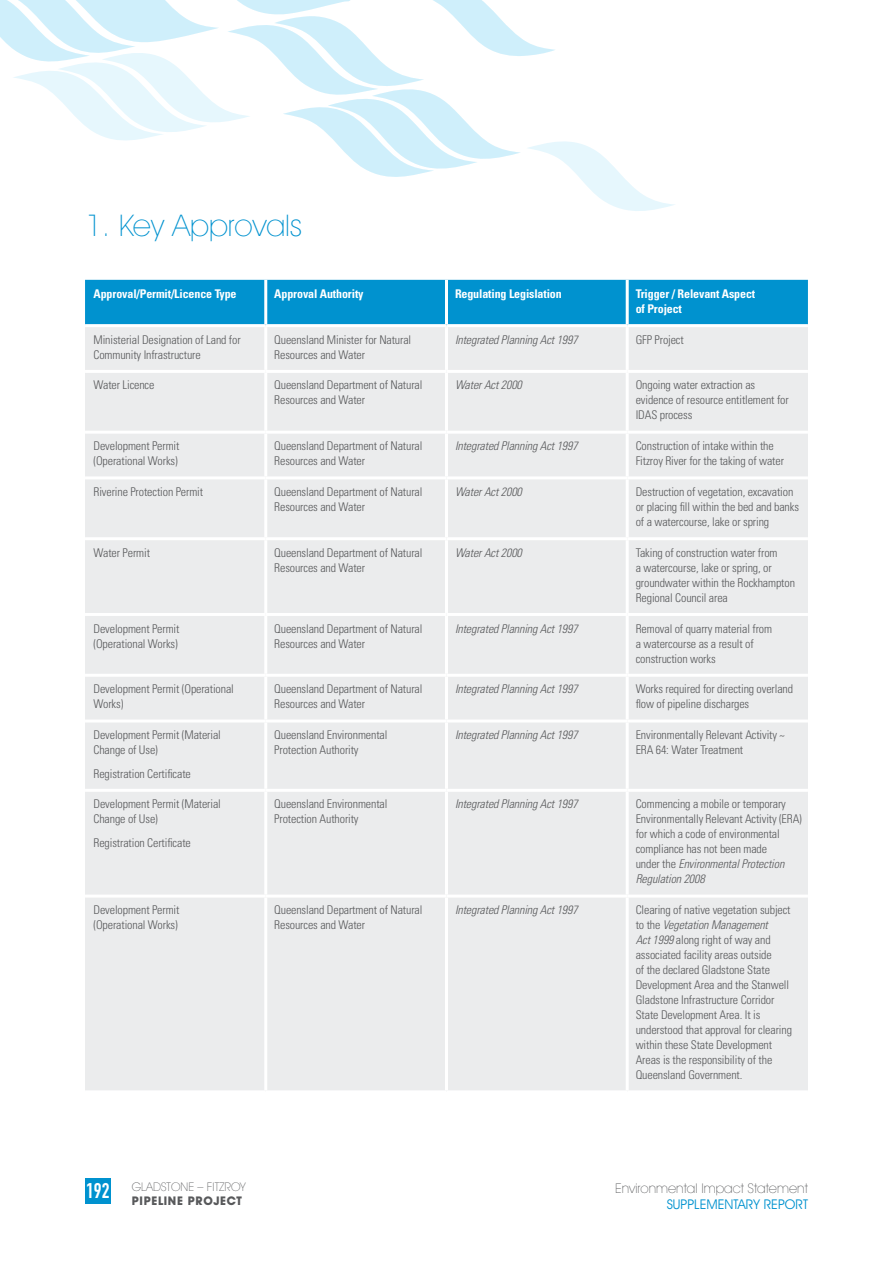
<style>
.page{position:relative;width:893px;height:1263px;background:#fff}
.page>*{position:absolute;margin:0;border:0;box-sizing:border-box;transform-origin:0 0}
.t1{font:200 30px "Avant Garde IT Cby BT";color:#0092cf}
.t2{font:200 13.5px "Avant Garde IT Cby BT";color:#58595b}
.t3{font:13.5px "Avant Garde IT Cby BT";color:#0092cf}
.t4{font:300 condensed 12px/15px "Univers";letter-spacing:-.01em;color:#58595b}
.t5{font:italic 300 condensed 12px "Univers";letter-spacing:-.01em;color:#58595b}
.t6{font:700 condensed 12px/15px "Univers";letter-spacing:-.01em;color:#fff}
.t7{font:200 12px/13.5px "Avant Garde IT Cby BT";color:#58595b}
.s1{font-style:italic}
.s2{font-family:"DIN Engschrift";font-weight:400;font-size:21px;color:#fff}
.s3{font-weight:700}
</style>
<div class="page">
<div style="left:85px;top:1178px;width:26px;height:25px;background:#0092cf"></div>
<svg style="left:0;top:0;width:675px;height:211px"></svg>
<div style="left:85px;top:280px;width:723px;height:44px;background:#0092cf"></div>
<div style="left:85px;top:327px;width:723px;height:763px;background:#ebeced"></div>
<hr style="left:264px;top:280px;width:3px;height:44px;background:#fff">
<hr style="left:445px;top:280px;width:3px;height:44px;background:#fff">
<hr style="left:626px;top:280px;width:3px;height:44px;background:#fff">
<hr style="left:264px;top:327px;width:3px;height:43px;background:#fff">
<hr style="left:445px;top:327px;width:3px;height:43px;background:#fff">
<hr style="left:626px;top:327px;width:3px;height:43px;background:#fff">
<hr style="left:85px;top:370px;width:181px;height:3px;background:#fff">
<hr style="left:266px;top:370px;width:180px;height:3px;background:#fff">
<hr style="left:264px;top:373px;width:3px;height:58px;background:#fff">
<hr style="left:446px;top:370px;width:181px;height:3px;background:#fff">
<hr style="left:445px;top:373px;width:3px;height:58px;background:#fff">
<hr style="left:627px;top:370px;width:181px;height:3px;background:#fff">
<hr style="left:626px;top:373px;width:3px;height:58px;background:#fff">
<hr style="left:85px;top:431px;width:181px;height:3px;background:#fff">
<hr style="left:266px;top:431px;width:180px;height:3px;background:#fff">
<hr style="left:264px;top:434px;width:3px;height:42px;background:#fff">
<hr style="left:446px;top:431px;width:181px;height:3px;background:#fff">
<hr style="left:445px;top:434px;width:3px;height:42px;background:#fff">
<hr style="left:627px;top:431px;width:181px;height:3px;background:#fff">
<hr style="left:626px;top:434px;width:3px;height:42px;background:#fff">
<hr style="left:85px;top:476px;width:181px;height:3px;background:#fff">
<hr style="left:266px;top:476px;width:180px;height:3px;background:#fff">
<hr style="left:264px;top:479px;width:3px;height:58px;background:#fff">
<hr style="left:446px;top:476px;width:181px;height:3px;background:#fff">
<hr style="left:445px;top:479px;width:3px;height:58px;background:#fff">
<hr style="left:627px;top:476px;width:181px;height:3px;background:#fff">
<hr style="left:626px;top:479px;width:3px;height:58px;background:#fff">
<hr style="left:85px;top:537px;width:181px;height:3px;background:#fff">
<hr style="left:266px;top:537px;width:180px;height:3px;background:#fff">
<hr style="left:264px;top:540px;width:3px;height:73px;background:#fff">
<hr style="left:446px;top:537px;width:181px;height:3px;background:#fff">
<hr style="left:445px;top:540px;width:3px;height:73px;background:#fff">
<hr style="left:627px;top:537px;width:181px;height:3px;background:#fff">
<hr style="left:626px;top:540px;width:3px;height:73px;background:#fff">
<hr style="left:85px;top:613px;width:181px;height:3px;background:#fff">
<hr style="left:266px;top:613px;width:180px;height:3px;background:#fff">
<hr style="left:264px;top:616px;width:3px;height:58px;background:#fff">
<hr style="left:446px;top:613px;width:181px;height:3px;background:#fff">
<hr style="left:445px;top:616px;width:3px;height:58px;background:#fff">
<hr style="left:627px;top:613px;width:181px;height:3px;background:#fff">
<hr style="left:626px;top:616px;width:3px;height:58px;background:#fff">
<hr style="left:85px;top:674px;width:181px;height:3px;background:#fff">
<hr style="left:266px;top:674px;width:180px;height:3px;background:#fff">
<hr style="left:264px;top:677px;width:3px;height:42px;background:#fff">
<hr style="left:446px;top:674px;width:181px;height:3px;background:#fff">
<hr style="left:445px;top:677px;width:3px;height:42px;background:#fff">
<hr style="left:627px;top:674px;width:181px;height:3px;background:#fff">
<hr style="left:626px;top:677px;width:3px;height:42px;background:#fff">
<hr style="left:85px;top:719px;width:181px;height:3px;background:#fff">
<hr style="left:266px;top:719px;width:180px;height:3px;background:#fff">
<hr style="left:264px;top:722px;width:3px;height:67px;background:#fff">
<hr style="left:446px;top:719px;width:181px;height:3px;background:#fff">
<hr style="left:445px;top:722px;width:3px;height:67px;background:#fff">
<hr style="left:627px;top:719px;width:181px;height:3px;background:#fff">
<hr style="left:626px;top:722px;width:3px;height:67px;background:#fff">
<hr style="left:85px;top:789px;width:181px;height:3px;background:#fff">
<hr style="left:266px;top:789px;width:180px;height:3px;background:#fff">
<hr style="left:264px;top:792px;width:3px;height:102px;background:#fff">
<hr style="left:446px;top:789px;width:181px;height:3px;background:#fff">
<hr style="left:445px;top:792px;width:3px;height:102px;background:#fff">
<hr style="left:627px;top:789px;width:181px;height:3px;background:#fff">
<hr style="left:626px;top:792px;width:3px;height:102px;background:#fff">
<hr style="left:85px;top:894px;width:181px;height:3px;background:#fff">
<hr style="left:266px;top:894px;width:180px;height:3px;background:#fff">
<hr style="left:264px;top:897px;width:3px;height:193px;background:#fff">
<hr style="left:446px;top:894px;width:181px;height:3px;background:#fff">
<hr style="left:445px;top:897px;width:3px;height:193px;background:#fff">
<hr style="left:627px;top:894px;width:181px;height:3px;background:#fff">
<hr style="left:626px;top:897px;width:3px;height:193px;background:#fff">
<h1 class="t1" style="left:85px;top:207px;width:218px">1. Key Approvals</h1>
<p class="t6" style="left:94px;top:286px;width:145px">Approval/Permit/Licence Type</p>
<p class="t6" style="left:274px;top:286px;width:91px">Approval Authority</p>
<p class="t6" style="left:455px;top:286px;width:108px">Regulating Legislation</p>
<p class="t6" style="left:636px;top:286px;width:121px">Trigger / Relevant Aspect of Project</p>
<p class="t4" style="left:94px;top:332px;width:149px">Ministerial Designation of Land for<br>Community Infrastructure</p>
<p class="t4" style="left:274px;top:332px;width:139px">Queensland Minister for Natural<br>Resources and Water</p>
<p class="t5" style="left:455px;top:332px;width:124px">Integrated Planning Act 1997</p>
<p class="t4" style="left:636px;top:332px;width:50px">GFP Project</p>
<p class="t4" style="left:94px;top:378px;width:62px">Water Licence</p>
<p class="t4" style="left:274px;top:378px;width:150px">Queensland Department of Natural<br>Resources and Water</p>
<p class="t5" style="left:455px;top:378px;width:68px">Water Act 2000</p>
<p class="t4" style="left:636px;top:378px;width:155px">Ongoing water extraction as evidence of resource entitlement for<br>IDAS process</p>
<p class="t4" style="left:94px;top:438px;width:87px">Development Permit (Operational Works)</p>
<p class="t4" style="left:274px;top:438px;width:150px">Queensland Department of Natural<br>Resources and Water</p>
<p class="t5" style="left:455px;top:439px;width:124px">Integrated Planning Act 1997</p>
<p class="t4" style="left:636px;top:438px;width:150px">Construction of intake within the<br>Fitzroy River for the taking of water</p>
<p class="t4" style="left:94px;top:484px;width:111px">Riverine Protection Permit</p>
<p class="t4" style="left:274px;top:484px;width:150px">Queensland Department of Natural<br>Resources and Water</p>
<p class="t5" style="left:455px;top:484px;width:68px">Water Act 2000</p>
<p class="t4" style="left:636px;top:484px;width:165px">Destruction of vegetation, excavation or placing fill within the bed and banks of a watercourse, lake or spring</p>
<p class="t4" style="left:94px;top:545px;width:58px">Water Permit</p>
<p class="t4" style="left:274px;top:545px;width:150px">Queensland Department of Natural<br>Resources and Water</p>
<p class="t5" style="left:455px;top:545px;width:68px">Water Act 2000</p>
<p class="t4" style="left:636px;top:545px;width:161px">Taking of construction water from<br>a watercourse, lake or spring, or groundwater within the Rockhampton<br>Regional Council area</p>
<p class="t4" style="left:94px;top:621px;width:87px">Development Permit (Operational Works)</p>
<p class="t4" style="left:274px;top:621px;width:150px">Queensland Department of Natural<br>Resources and Water</p>
<p class="t5" style="left:455px;top:621px;width:124px">Integrated Planning Act 1997</p>
<p class="t4" style="left:636px;top:621px;width:138px">Removal of quarry material from a watercourse as a result of construction works</p>
<p class="t4" style="left:94px;top:681px;width:142px">Development Permit (Operational<br>Works)</p>
<p class="t4" style="left:274px;top:681px;width:150px">Queensland Department of Natural<br>Resources and Water</p>
<p class="t5" style="left:455px;top:682px;width:124px">Integrated Planning Act 1997</p>
<p class="t4" style="left:636px;top:681px;width:159px">Works required for directing overland flow of pipeline discharges</p>
<p class="t4" style="left:94px;top:727px;width:129px">Development Permit (Material<br>Change of Use)</p>
<p class="t4" style="left:94px;top:766px;width:99px">Registration Certificate</p>
<p class="t4" style="left:274px;top:727px;width:115px">Queensland Environmental<br>Protection Authority</p>
<p class="t5" style="left:455px;top:728px;width:124px">Integrated Planning Act 1997</p>
<p class="t4" style="left:636px;top:727px;width:151px">Environmentally Relevant Activity ~<br>ERA 64: Water Treatment</p>
<p class="t4" style="left:94px;top:797px;width:129px">Development Permit (Material<br>Change of Use)</p>
<p class="t4" style="left:94px;top:835px;width:99px">Registration Certificate</p>
<p class="t4" style="left:274px;top:797px;width:115px">Queensland Environmental<br>Protection Authority</p>
<p class="t5" style="left:455px;top:797px;width:124px">Integrated Planning Act 1997</p>
<p class="t4" style="left:636px;top:797px;width:168px">Commencing a mobile or temporary<br>Environmentally Relevant Activity (ERA) for which a code of environmental compliance has not been made<br>under the <span class="s1">Environmental Protection<br>Regulation 2008</span></p>
<p class="t4" style="left:94px;top:902px;width:87px">Development Permit (Operational Works)</p>
<p class="t4" style="left:274px;top:902px;width:150px">Queensland Department of Natural<br>Resources and Water</p>
<p class="t5" style="left:455px;top:903px;width:124px">Integrated Planning Act 1997</p>
<p class="t4" style="left:636px;top:902px;width:158px">Clearing of native vegetation subject to the <span class="s1">Vegetation Management<br>Act 1999</span> along right of way and associated facility areas outside<br>of the declared Gladstone State<br>Development Area and the Stanwell<br>Gladstone Infrastructure Corridor<br>State Development Area. It is understood that approval for clearing within these State Development<br>Areas is the responsibility of the<br>Queensland Government.</p>
<p class="t7" style="left:132px;top:1180px;width:115px;text-indent:-46px"><span class="s2">192</span> GLADSTONE – FITZROY<br><span class="s3">PIPELINE PROJECT</span></p>
<p class="t2" style="left:615px;top:1179px;width:194px">Environmental Impact Statement</p>
<p class="t3" style="left:667px;top:1196px;width:143px">SUPPLEMENTARY REPORT</p>
</div>
